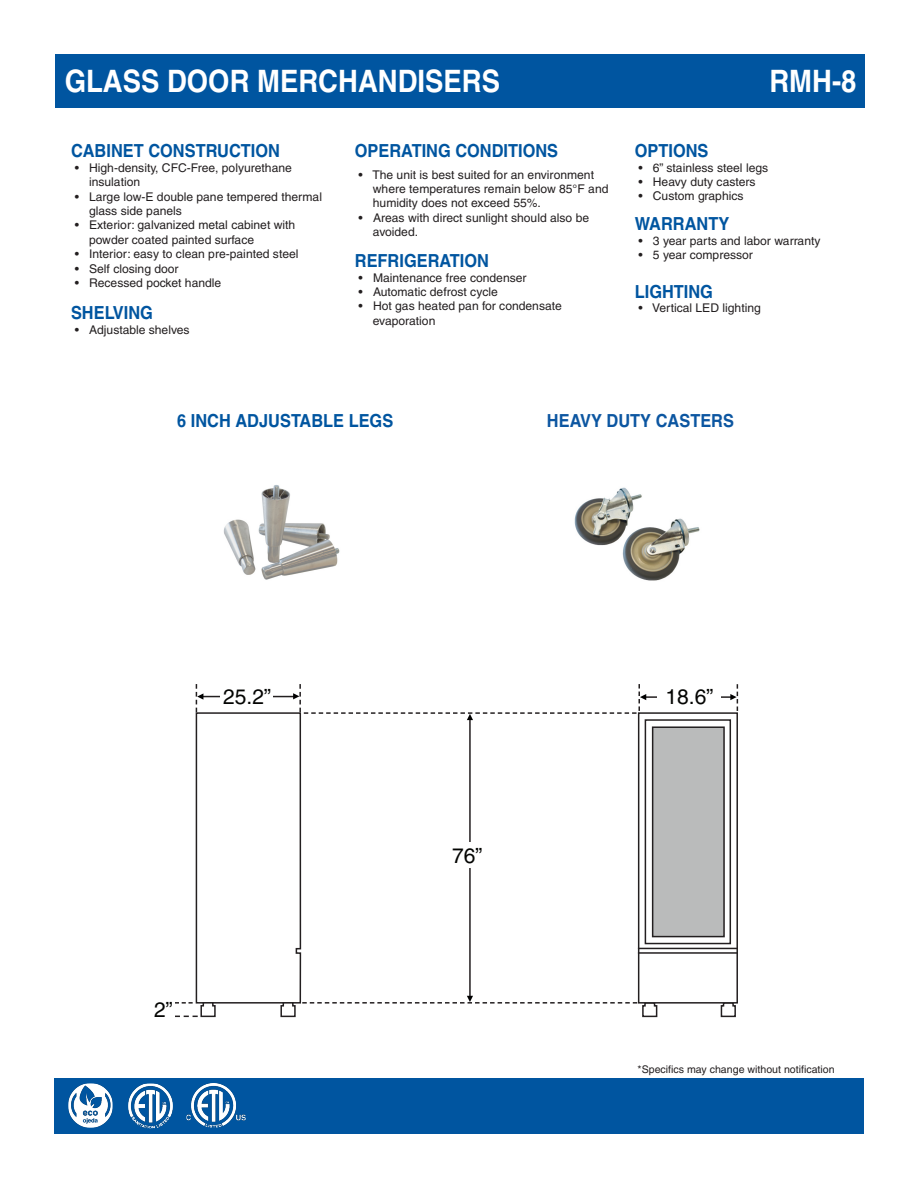
<style>
.page{position:relative;width:918px;height:1188px;background:#fff}
.page>*{position:absolute;margin:0;border:0;box-sizing:border-box;transform-origin:0 0}
.t1{font:700 30.9px "Helvetica";color:#fff;scale:.89 1}
.t2{font:21px "Helvetica";color:#040503}
.t3{font:700 18px "Helvetica";color:#0055a0;scale:.91 1}
.t4{font:700 18px "Helvetica";color:#0c56a1;scale:.91 1}
.t5{font:12px/14.4px "Helvetica";color:#231f20}
.t6{font:10.5px "Helvetica";color:#231f20}
</style>
<div class="page">
<div style="left:56px;top:54px;width:810px;height:53px;background:#0055a0"></div>
<div style="left:54px;top:1078px;width:810px;height:56px;background:#0055a0"></div>
<img style="left:128px;top:1084px;width:45px;height:44px">
<img style="left:68px;top:1083px;width:45px;height:45px">
<img style="left:187px;top:1083px;width:59px;height:45px">
<img style="left:574px;top:487px;width:126px;height:94px">
<img style="left:223px;top:485px;width:117px;height:95px">
<svg style="left:721px;top:684px;width:17px;height:27px"></svg>
<svg style="left:175px;top:684px;width:483px;height:334px"></svg>
<svg style="left:720px;top:1004px;width:16px;height:14px"></svg>
<div style="left:639px;top:713px;width:98px;height:290px;background:#fff"></div>
<div style="left:638px;top:712px;width:100px;height:292px;border:2px solid #231f20"></div>
<div style="left:645px;top:719px;width:86px;height:225px;border:2px solid #231f20"></div>
<div style="left:653px;top:727px;width:71px;height:210px;background:#babbbb"></div>
<div style="left:652px;top:726px;width:73px;height:211px;border:2px solid #231f20"></div>
<hr style="left:638px;top:948px;width:100px;height:1px;background:#231f20">
<hr style="left:638px;top:952px;width:100px;height:2px;background:#231f20">
<p class="t1" style="left:65px;top:62px;width:491px">GLASS DOOR MERCHANDISERS</p>
<p class="t1" style="left:769px;top:62px;width:99px">RMH-8</p>
<p class="t3" style="left:71px;top:140px;width:231px">CABINET CONSTRUCTION</p>
<p class="t5" style="left:89px;top:160px;width:204px;text-indent:-14px">• High-density, CFC-Free, polyurethane insulation</p>
<p class="t5" style="left:89px;top:189px;width:235px;text-indent:-14px">• Large low-E double pane tempered thermal glass side panels</p>
<p class="t5" style="left:89px;top:218px;width:208px;text-indent:-14px">• Exterior: galvanized metal cabinet with powder coated painted surface</p>
<p class="t5" style="left:75px;top:247px;width:225px">• Interior: easy to clean pre-painted steel</p>
<p class="t5" style="left:75px;top:261px;width:105px">• Self closing door</p>
<p class="t5" style="left:75px;top:276px;width:148px">• Recessed pocket handle</p>
<p class="t3" style="left:71px;top:302px;width:92px">SHELVING</p>
<p class="t5" style="left:75px;top:322px;width:116px">• Adjustable shelves</p>
<p class="t3" style="left:635px;top:140px;width:83px">OPTIONS</p>
<p class="t5" style="left:639px;top:160px;width:131px">• 6” stainless steel legs</p>
<p class="t5" style="left:639px;top:175px;width:119px">• Heavy duty casters</p>
<p class="t5" style="left:639px;top:189px;width:107px">• Custom graphics</p>
<p class="t3" style="left:355px;top:140px;width:225px">OPERATING CONDITIONS</p>
<p class="t5" style="left:373px;top:167px;width:237px;text-indent:-14px">• The unit is best suited for an environment where temperatures remain below 85°F and humidity does not exceed 55%.</p>
<p class="t5" style="left:373px;top:210px;width:218px;text-indent:-14px">• Areas with direct sunlight should also be avoided.</p>
<p class="t3" style="left:635px;top:213px;width:105px">WARRANTY</p>
<p class="t5" style="left:639px;top:233px;width:184px">• 3 year parts and labor warranty</p>
<p class="t5" style="left:639px;top:248px;width:116px">• 5 year compressor</p>
<p class="t3" style="left:355px;top:250px;width:149px">REFRIGERATION</p>
<p class="t5" style="left:359px;top:270px;width:169px">• Maintenance free condenser</p>
<p class="t5" style="left:359px;top:285px;width:141px">• Automatic defrost cycle</p>
<p class="t5" style="left:373px;top:299px;width:191px;text-indent:-14px">• Hot gas heated pan for condensate evaporation</p>
<p class="t3" style="left:635px;top:280px;width:88px">LIGHTING</p>
<p class="t5" style="left:639px;top:301px;width:124px">• Vertical LED lighting</p>
<p class="t3" style="left:177px;top:410px;width:239px">6 INCH ADJUSTABLE LEGS</p>
<p class="t4" style="left:547px;top:410px;width:207px">HEAVY DUTY CASTERS</p>
<p class="t2" style="left:223px;top:685px;width:49px">25.2”</p>
<p class="t2" style="left:154px;top:997px;width:20px">2”</p>
<p class="t2" style="left:452px;top:843px;width:32px">76”</p>
<p class="t2" style="left:666px;top:685px;width:49px">18.6”</p>
<p class="t6" style="left:638px;top:1063px;width:199px">*Specifics may change without notification</p>
</div>
